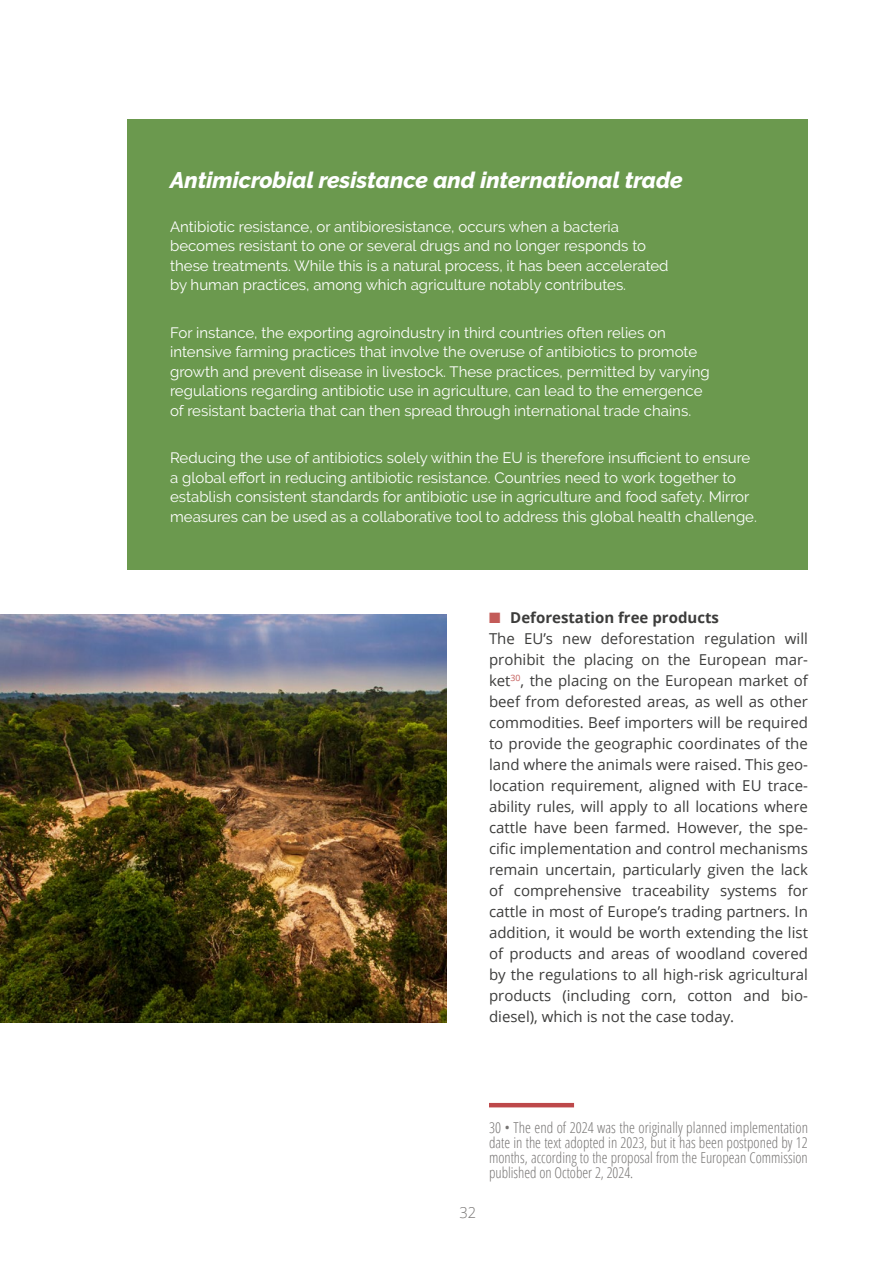
<style>
.page{position:relative;width:893px;height:1263px;background:#fff}
.page>*{position:absolute;margin:0;border:0;box-sizing:border-box;transform-origin:0 0}
.encadré_titre{font:italic 800 22.5px "Raleway";color:#fff}
.encadré_texte{font:15px/19.5px "Raleway";color:#fff}
.texte{font:15px/21px "Open Sans";color:#3c3c3b;text-align:justify}
.note_bas_de_page{font:300 condensed 15px/15px "Open Sans";color:#757372;text-align:justify}
.t1{font:700 15px "Open Sans";color:#3c3c3b}
.t2{font:300 15px "Open Sans";color:#757372}
.s1{color:#c35b58}
</style>
<div class="page">
<hr style="left:489px;top:1103px;width:85px;height:4px;background:#bd484a">
<div style="left:128px;top:119px;width:680px;height:451px;background:#6b994e"></div>
<img style="left:0;top:614px;width:446px;height:408px">
<p class="encadré_titre" style="left:170px;top:167px;width:514px">Antimicrobial resistance and international trade</p>
<p class="encadré_texte" style="left:170px;top:217px;width:500px">Antibiotic resistance, or antibioresistance, occurs when a bacteria becomes resistant to one or several drugs and no longer responds to these treatments. While this is a natural process, it has been accelerated by human practices, among which agriculture notably contributes.</p>
<p class="encadré_texte" style="left:170px;top:323px;width:541px">For instance, the exporting agroindustry in third countries often relies on intensive farming practices that involve the overuse of antibiotics to promote growth and prevent disease in livestock. These practices, permitted by varying regulations regarding antibiotic use in agriculture, can lead to the emergence of resistant bacteria that can then spread through international trade chains.</p>
<p class="encadré_texte" style="left:170px;top:448px;width:588px">Reducing the use of antibiotics solely within the EU is therefore insufficient to ensure a global effort in reducing antibiotic resistance. Countries need to work together to establish consistent standards for antibiotic use in agriculture and food safety. Mirror measures can be used as a collaborative tool to address this global health challenge.</p>
<p class="t1" style="left:489px;top:607px;width:231px"><span class="s1">■</span> Deforestation free products</p>
<p class="texte" style="left:489px;top:628px;width:320px">The EU’s new deforestation regulation will prohibit the placing on the European mar&shy;ket<sup>30</sup>, the placing on the European market of beef from deforested areas, as well as other commodities. Beef importers will be required to provide the geographic coordinates of the land where the animals were raised. This geo&shy;location requirement, aligned with EU trace&shy;ability rules, will apply to all locations where cattle have been farmed. However, the spe&shy;cific implementation and control mechanisms remain uncertain, particularly given the lack of comprehensive traceability systems for cattle in most of Europe’s trading partners. In addition, it would be worth extending the list of products and areas of woodland covered by the regulations to all high-risk agricultural products (including corn, cotton and bio&shy;diesel), which is not the case today.</p>
<p class="t2" style="left:459px;top:1202px;width:18px">32</p>
<p class="note_bas_de_page" style="left:489px;top:1119px;width:321px">30 • The end of 2024 was the originally planned implementation date in the text adopted in 2023, but it has been postponed by 12 months, according to the proposal from the European Commission published on October 2, 2024.</p>
</div>
